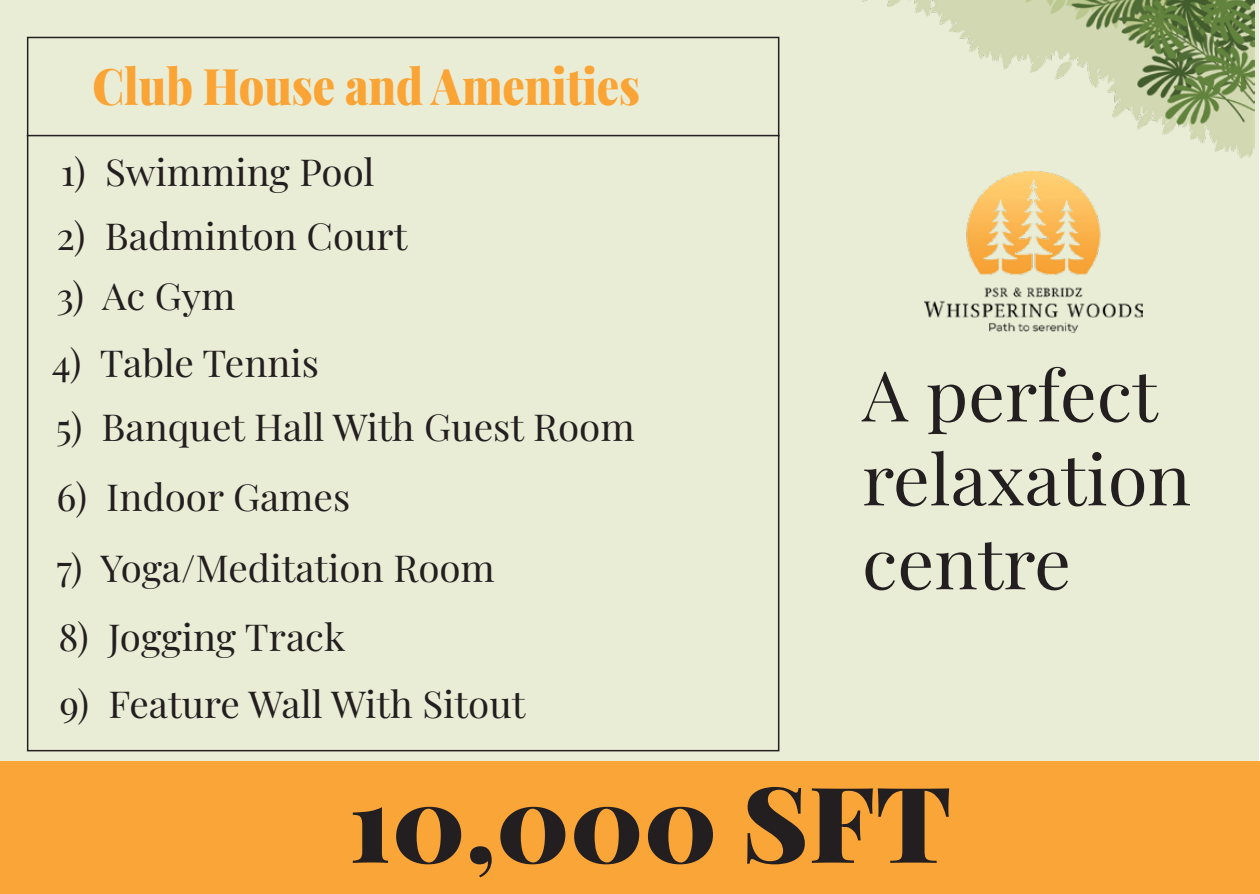
<style>
.page{position:relative;width:1260px;height:894px;background:#fff}
.page>*{position:absolute;margin:0;border:0;box-sizing:border-box;transform-origin:0 0}
.t1{font:900 105.15px "Playfair Display";color:#231f20;scale:1.04 1}
.t2{font:69.9px/83.8px "Playfair Display";color:#231f20;scale:1.04 1}
.t3{font:900 50.4px "Playfair Display";color:#faa436;scale:.88 1}
.t4{font:37.05px "Playfair Display";color:#231f20;scale:1.04 1}
</style>
<div class="page">
<div style="left:0;top:0;width:1253px;height:761px;background:#eaedd5"></div>
<div style="left:0;top:761px;width:1259px;height:132px;background:#faa537"></div>
<img style="left:924px;top:170px;width:217px;height:162px">
<hr style="left:27px;top:135px;width:752px;height:1px;background:#231f20">
<h3 class="t3" style="left:92px;top:46px;width:623px">Club House and Amenities</h3>
<p class="t4" style="left:61px;top:143px;width:303px">1) Swimming Pool</p>
<p class="t4" style="left:57px;top:207px;width:339px">2) Badminton Court</p>
<p class="t4" style="left:57px;top:267px;width:173px">3) Ac Gym</p>
<p class="t4" style="left:52px;top:334px;width:258px">4) Table Tennis</p>
<p class="t4" style="left:56px;top:398px;width:558px">5) Banquet Hall With Guest Room</p>
<p class="t4" style="left:57px;top:468px;width:284px">6) Indoor Games</p>
<p class="t4" style="left:57px;top:539px;width:423px">7) Yoga/Meditation Room</p>
<p class="t4" style="left:58px;top:607px;width:277px">8) Jogging Track</p>
<p class="t4" style="left:60px;top:675px;width:449px">9) Feature Wall With Sitout</p>
<h2 class="t2" style="left:862px;top:347px;width:317px">A perfect relaxation centre</h2>
<h1 class="t1" style="left:349px;top:739px;width:581px">10,000 SFT</h1>
</div>
